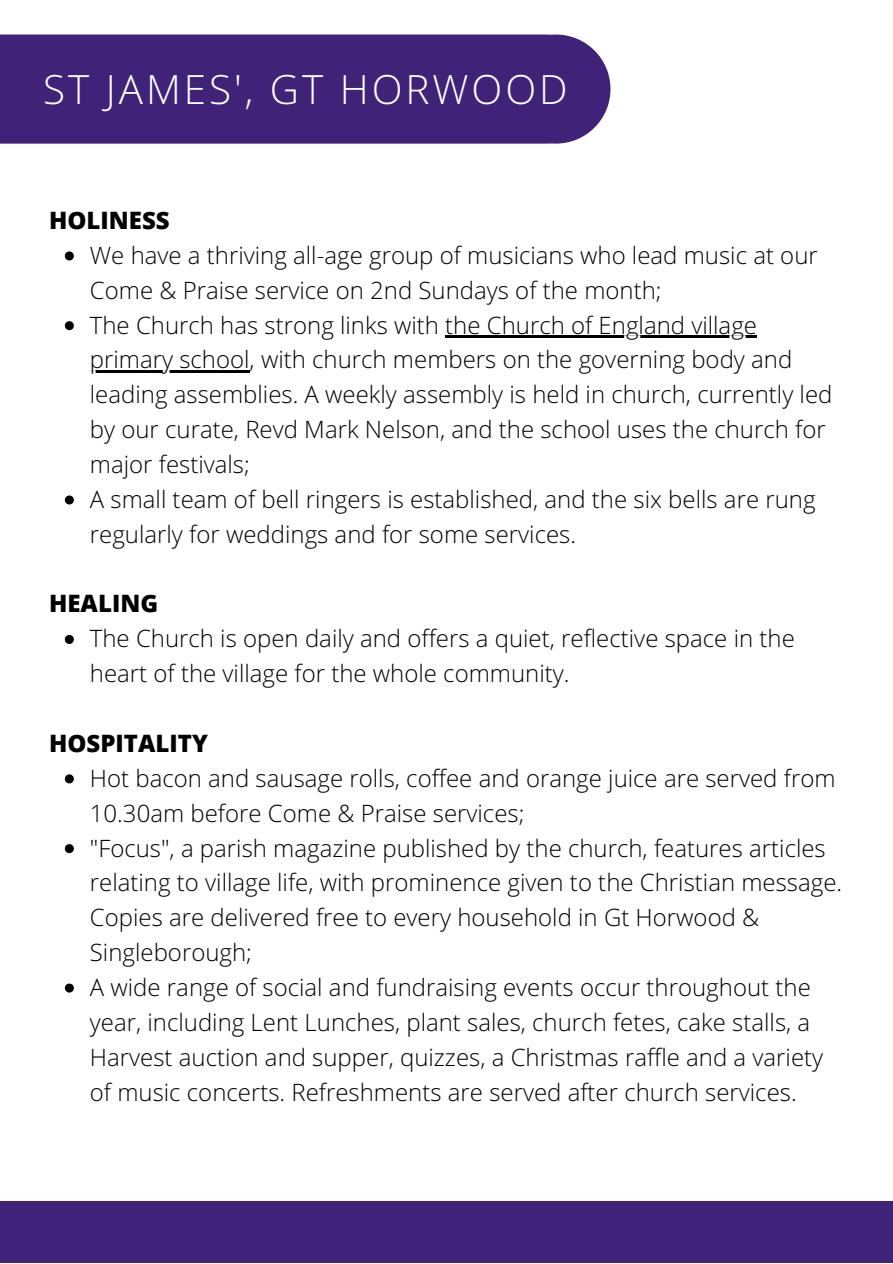
<style>
.page{position:relative;width:893px;height:1264px;background:#fff}
.page>*{position:absolute;margin:0;border:0;box-sizing:border-box;transform-origin:0 0}
.t1{font:300 40.35px "Open Sans Hebrew";letter-spacing:.075em;color:#fff}
.t2{font:300 24px/34.8px "Open Sans Hebrew";color:#000}
.t3{font:800 24px "Open Sans";color:#000}
</style>
<div class="page">
<svg style="left:65px;top:251px;width:9px;height:9px"></svg>
<svg style="left:65px;top:321px;width:9px;height:9px"></svg>
<hr style="left:445px;top:336px;width:312px;height:2px;background:#000">
<hr style="left:90px;top:370px;width:159px;height:3px;background:#000">
<svg style="left:65px;top:495px;width:9px;height:9px"></svg>
<svg style="left:65px;top:635px;width:9px;height:9px"></svg>
<svg style="left:65px;top:774px;width:9px;height:9px"></svg>
<svg style="left:65px;top:844px;width:9px;height:9px"></svg>
<svg style="left:65px;top:983px;width:9px;height:9px"></svg>
<div style="left:0;top:1201px;width:892px;height:61px;background:#402379"></div>
<div style="left:0;top:35px;width:565px;height:109px;background:#402379"></div>
<div style="left:501px;top:35px;width:109px;height:109px;background:#402379;border-radius:50%"></div>
<h1 class="t1" style="left:43px;top:61px;width:526px">ST JAMES', GT HORWOOD</h1>
<p class="t3" style="left:49px;top:203px;width:122px">HOLINESS</p>
<p class="t2" style="left:90px;top:237px;width:744px">We have a thriving all-age group of musicians who lead music at our Come &amp; Praise service on 2nd Sundays of the month;<br>The Church has strong links with the Church of England village primary school, with church members on the governing body and leading assemblies. A weekly assembly is held in church, currently led by our curate, Revd Mark Nelson, and the school uses the church for major festivals;<br>A small team of bell ringers is established, and the six bells are rung regularly for weddings and for some services.</p>
<p class="t3" style="left:49px;top:587px;width:110px">HEALING</p>
<p class="t2" style="left:90px;top:620px;width:706px">The Church is open daily and offers a quiet, reflective space in the heart of the village for the whole community.</p>
<p class="t3" style="left:49px;top:726px;width:160px">HOSPITALITY</p>
<p class="t2" style="left:90px;top:760px;width:753px">Hot bacon and sausage rolls, coffee and orange juice are served from 10.30am before Come &amp; Praise services;<br>"Focus", a parish magazine published by the church, features articles relating to village life, with prominence given to the Christian message.<br>Copies are delivered free to every household in Gt Horwood &amp; Singleborough;<br>A wide range of social and fundraising events occur throughout the year, including Lent Lunches, plant sales, church fetes, cake stalls, a Harvest auction and supper, quizzes, a Christmas raffle and a variety of music concerts. Refreshments are served after church services.</p>
</div>
